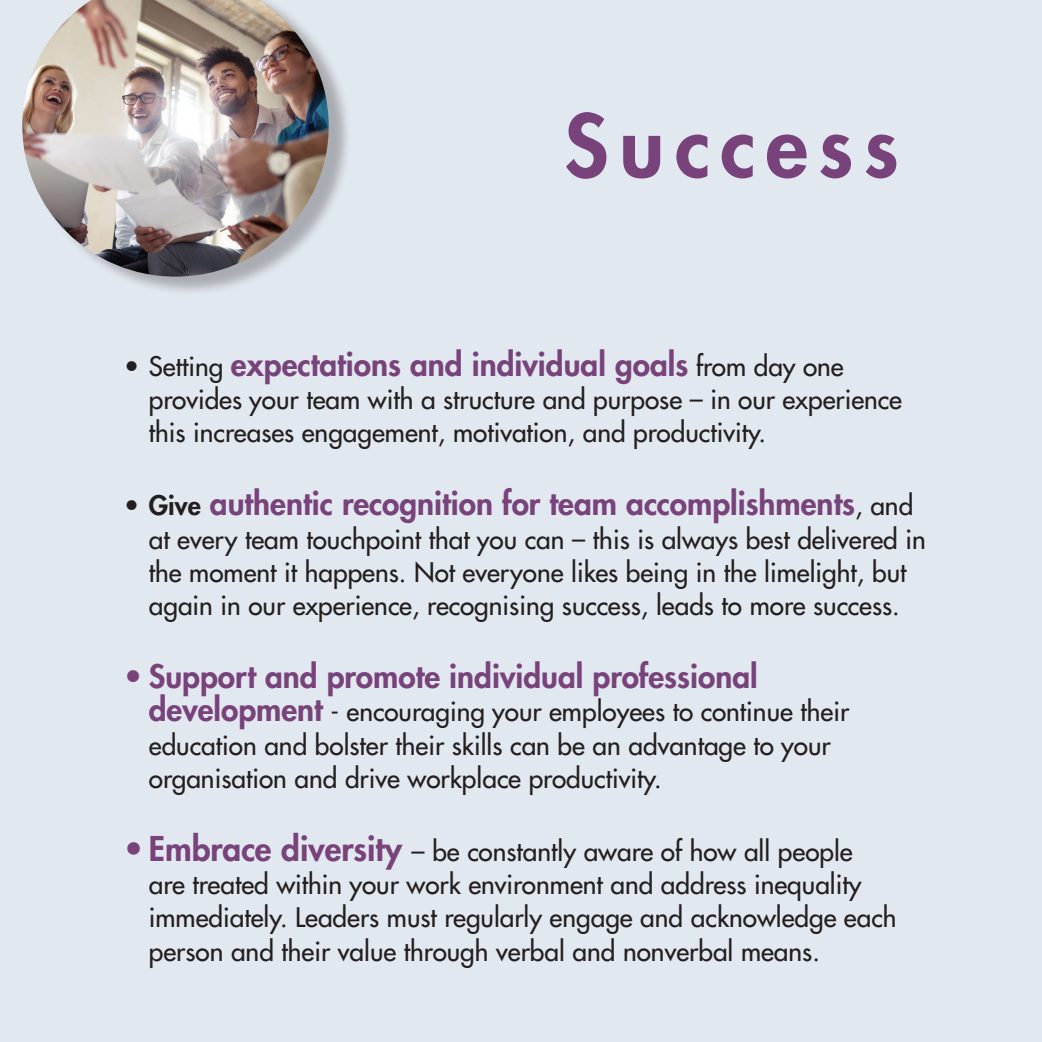
<style>
.page{position:relative;width:1042px;height:1042px;background:#e2e8ef}
.page>*{position:absolute;margin:0;border:0;box-sizing:border-box;transform-origin:0 0}
.t1{font:800 84px "Futura LTW1 G";letter-spacing:.13em;color:#78427b}
.t2{font:800 31.5px "Futura LTW1 G";color:#78427b}
.t3{font:500 26.25px/33.2px "Futura LTW1 G";color:#231f20}
.s1{font-weight:500;font-size:26.25px;color:#231f20}
.s2{font-size:26.25px;color:#231f20}
.s3{font-weight:800;font-size:31.5px;color:#78427b}
.s4{font-weight:800;font-size:33.25px;color:#78427b}
</style>
<div class="page">
<div style="left:27px;top:0;width:325px;height:297px;background:#231f20;opacity:.3"></div>
<img style="left:22px;top:0;width:307px;height:277px">
<p class="t1" style="left:564px;top:72px;width:336px">Success</p>
<p class="t2" style="left:124px;top:337px;width:721px"><span class="s1">• Setting</span> expectations and individual goals <span class="s1">from day one</span></p>
<p class="t3" style="left:149px;top:380px;width:754px">provides your team with a structure and purpose – in our experience this increases engagement, motivation, and productivity.</p>
<p class="t2" style="left:124px;top:476px;width:791px"><span class="s2">• Give</span> authentic recognition for team accomplishments<span class="s1">, and</span></p>
<p class="t3" style="left:149px;top:520px;width:778px">at every team touchpoint that you can – this is always best delivered in the moment it happens. Not everyone likes being in the limelight, but again in our experience, recognising success, leads to more success.</p>
<p class="t2" style="left:124px;top:649px;width:635px">• Support and promote individual professional</p>
<p class="t3" style="left:149px;top:692px;width:702px"><span class="s3">development</span> - encouraging your employees to continue their education and bolster their skills can be an advantage to your organisation and drive workplace productivity.</p>
<p class="t3" style="left:149px;top:832px;width:749px;text-indent:-25px"><span class="s4">• Embrace diversity</span> – be constantly aware of how all people<br>are treated within your work environment and address inequality immediately. Leaders must regularly engage and acknowledge each person and their value through verbal and nonverbal means.</p>
</div>
